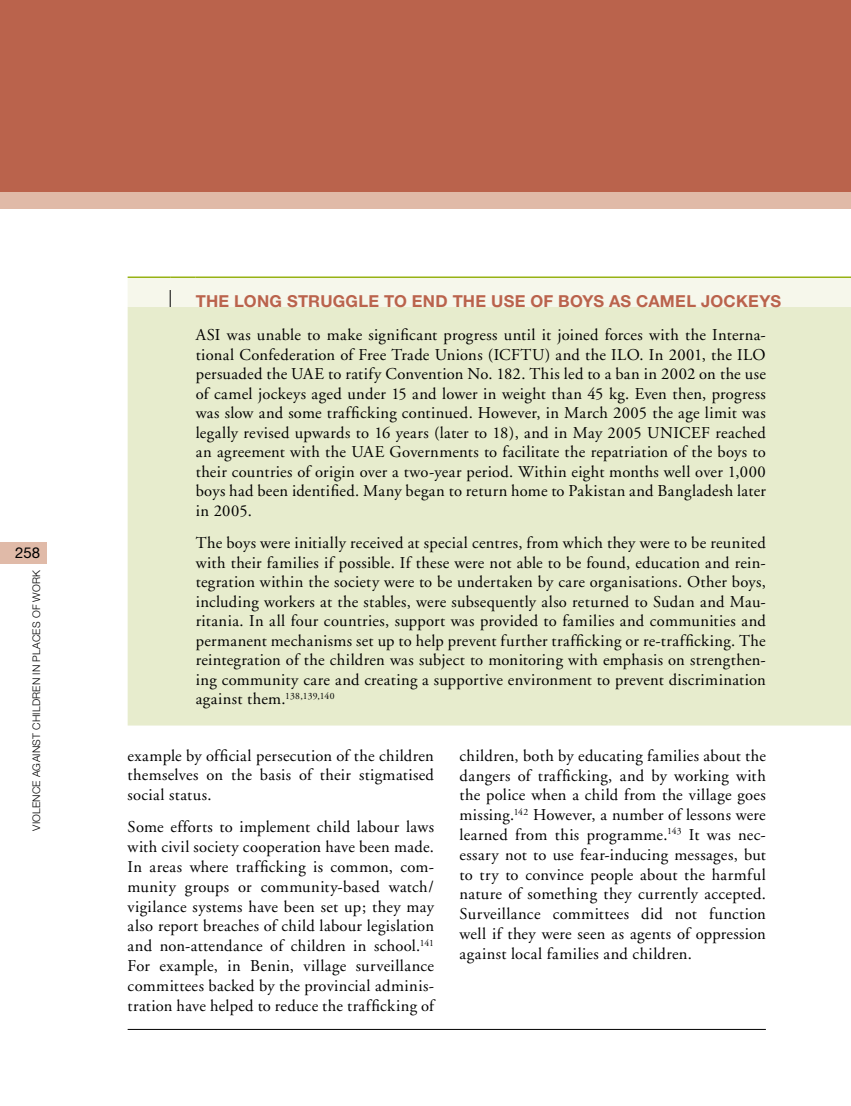
<style>
.page{position:relative;width:851px;height:1106px;background:#fff}
.page>*{position:absolute;margin:0;border:0;box-sizing:border-box;transform-origin:0 0}
.t1{font:16.5px/19.5px "Adobe Garamond";letter-spacing:.02em;color:#000;text-align:justify}
.t2{font:700 16.5px "Helvetica Neue";letter-spacing:.015em;color:#ba634c}
.t3{font:15px "Helvetica Neue";color:#000}
.t4{font:300 10.5px "Helvetica Neue";letter-spacing:.015em;color:#000}
</style>
<div class="page">
<div style="left:0;top:191px;width:850px;height:17px;background:#e0baa8"></div>
<div style="left:0;top:0;width:850px;height:191px;background:#ba634c"></div>
<div style="left:0;top:542px;width:47px;height:21px;background:#e0baa8"></div>
<hr style="left:128px;top:1029px;width:637px;height:1px;background:#000">
<hr style="left:850px;top:0;width:1px;height:191px;background:#ba634c">
<svg style="left:850px;top:191px;width:1px;height:17px"></svg>
<div style="left:128px;top:307px;width:722px;height:418px;background:#e7eccd"></div>
<hr style="left:128px;top:276px;width:42px;height:2px;background:#97b214">
<hr style="left:170px;top:276px;width:26px;height:2px;background:#97b214">
<hr style="left:196px;top:276px;width:654px;height:2px;background:#97b214">
<div style="left:128px;top:277px;width:722px;height:30px;background:#f6f7eb"></div>
<p class="t3" style="left:15px;top:544px;width:10px">258</p>
<p class="t4" style="left:30px;top:830px;width:262px;rotate:-90deg">Violence against children in places of work</p>
<p class="t2" style="left:196px;top:291px;width:587px">THE LONG STRUGGLE TO END THE USE OF BOYS AS CAMEL JOCKEYS</p>
<p class="t1" style="left:196px;top:326px;width:571px">ASI was unable to make significant progress until it joined forces with the Interna&shy;tional Confederation of Free Trade Unions (ICFTU) and the ILO. In 2001, the ILO persuaded the UAE to ratify Convention No. 182. This led to a ban in 2002 on the use of camel jockeys aged under 15 and lower in weight than 45 kg. Even then, progress was slow and some trafficking continued. However, in March 2005 the age limit was legally revised upwards to 16 years (later to 18), and in May 2005 UNICEF reached an agreement with the UAE Governments to facilitate the repatriation of the boys to their countries of origin over a two-year period. Within eight months well over 1,000 boys had been identified. Many began to return home to Pakistan and Bangladesh later in 2005.</p>
<p class="t1" style="left:196px;top:533px;width:571px">The boys were initially received at special centres, from which they were to be reunited with their families if possible. If these were not able to be found, education and rein&shy;tegration within the society were to be undertaken by care organisations. Other boys, including workers at the stables, were subsequently also returned to Sudan and Mau&shy;ritania. In all four countries, support was provided to families and communities and permanent mechanisms set up to help prevent further trafficking or re-trafficking. The reintegration of the children was subject to monitoring with emphasis on strengthen&shy;ing community care and creating a supportive environment to prevent discrimination against them.<sup>138,139,140</sup></p>
<p class="t1" style="left:128px;top:746px;width:308px">example by official persecution of the children themselves on the basis of their stigmatised social status.</p>
<p class="t1" style="left:128px;top:817px;width:308px">Some efforts to implement child labour laws with civil society cooperation have been made.<br>In areas where trafficking is common, com&shy;munity groups or community-based watch/ vigilance systems have been set up; they may also report breaches of child labour legislation and non-attendance of children in school.<sup>141<br></sup>For example, in Benin, village surveillance committees backed by the provincial adminis&shy;tration have helped to reduce the trafficking of</p>
<p class="t1" style="left:459px;top:746px;width:308px">children, both by educating families about the dangers of trafficking, and by working with the police when a child from the village goes missing.<sup>142</sup> However, a number of lessons were learned from this programme.<sup>143</sup> It was nec&shy;essary not to use fear-inducing messages, but to try to convince people about the harmful nature of something they currently accepted.<br>Surveillance committees did not function well if they were seen as agents of oppression against local families and children.</p>
</div>
